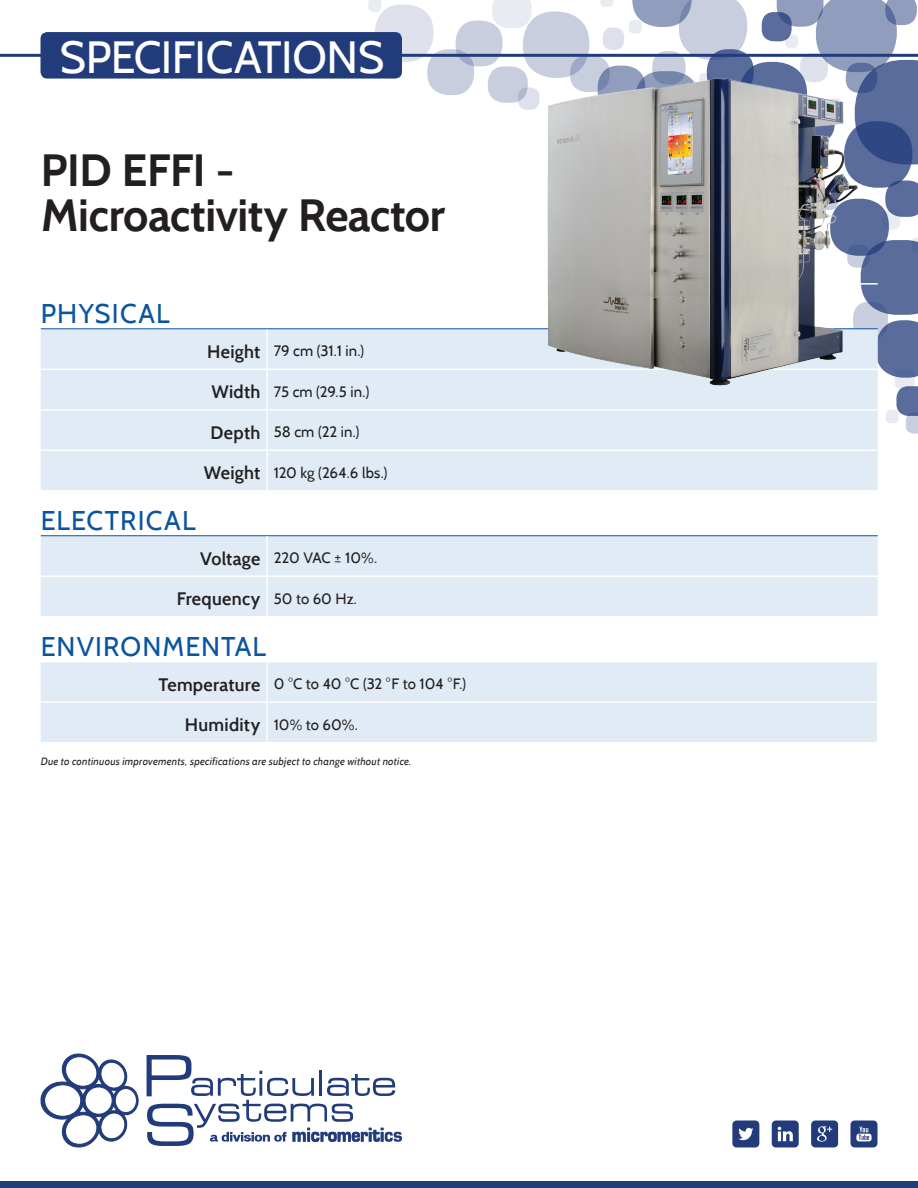
<style>
.page{position:relative;width:918px;height:1188px;background:#fff}
.page>*{position:absolute;margin:0;border:0;box-sizing:border-box;transform-origin:0 0}
.t1{font:700 45px/45px "Cabin";letter-spacing:-.01em;color:#231f20}
.t2{font:45px "Cabin";letter-spacing:-.01em;color:#fff}
.t3{font:27px "Cabin";letter-spacing:.04em;color:#0a54a0}
.Subheader-_left_colu{font:600 18px "Cabin";letter-spacing:.015em;color:#231f20}
.Body_Copy{font:15px "Cabin";letter-spacing:-.005em;color:#231f20}
.t4{font:italic 10.5px "Cabin";letter-spacing:.025em;color:#231f20}
</style>
<div class="page">
<div style="left:830px;top:199px;width:59px;height:57px;background:#596c9c;border-radius:27px"></div>
<div style="left:844px;top:121px;width:68px;height:67px;background:#596c9c;border-radius:32px"></div>
<div style="left:523px;top:11px;width:66px;height:67px;background:#c8cede;border-radius:32px"></div>
<div style="left:456px;top:21px;width:46px;height:45px;background:#c8cede;border-radius:21px"></div>
<svg style="left:427px;top:49px;width:47px;height:46px;fill:#c8cede"></svg>
<div style="left:375px;top:5px;width:58px;height:57px;background:#dee1eb;border-radius:27px"></div>
<div style="left:488px;top:66px;width:40px;height:37px;background:#c8cede;border-radius:17px"></div>
<svg style="left:885px;top:181px;width:33px;height:36px"></svg>
<svg style="left:518px;top:87px;width:21px;height:23px"></svg>
<div style="left:603px;top:28px;width:21px;height:22px;background:#dee1eb;border-radius:9px"></div>
<svg style="left:896px;top:386px;width:22px;height:48px"></svg>
<div style="left:629px;top:20px;width:13px;height:14px;background:#e9ebf2;border-radius:4px"></div>
<svg style="left:368px;top:0;width:13px;height:12px"></svg>
<div style="left:886px;top:410px;width:13px;height:13px;background:#e9ebf2;border-radius:4px"></div>
<svg style="left:632px;top:0;width:115px;height:48px"></svg>
<svg style="left:492px;top:0;width:40px;height:28px"></svg>
<svg style="left:600px;top:0;width:13px;height:7px"></svg>
<svg style="left:877px;top:238px;width:41px;height:139px"></svg>
<svg style="left:882px;top:210px;width:18px;height:20px"></svg>
<div style="left:762px;top:12px;width:30px;height:29px;background:#596c9c;border-radius:12px"></div>
<svg style="left:777px;top:0;width:141px;height:164px"></svg>
<svg style="left:785px;top:35px;width:13px;height:13px"></svg>
<svg style="left:895px;top:369px;width:20px;height:21px"></svg>
<svg style="left:732px;top:1120px;width:27px;height:28px"></svg>
<svg style="left:772px;top:1120px;width:27px;height:28px"></svg>
<svg style="left:811px;top:1120px;width:27px;height:28px"></svg>
<svg style="left:850px;top:1120px;width:28px;height:28px"></svg>
<div style="left:0;top:1181px;width:918px;height:7px;background:#223c7b"></div>
<hr style="left:0;top:54px;width:918px;height:3px;background:#223c7b">
<div style="left:40px;top:32px;width:362px;height:47px;background:#223c7b;border-radius:7px"></div>
<svg style="left:40px;top:1053px;width:99px;height:95px"></svg>
<svg style="left:147px;top:1055px;width:255px;height:91px"></svg>
<svg style="left:41px;top:329px;width:837px;height:413px;fill:#e0ebf5"></svg>
<hr style="left:266px;top:662px;width:2px;height:39px;background:#fff">
<hr style="left:266px;top:703px;width:2px;height:39px;background:#fff">
<hr style="left:41px;top:490px;width:226px;height:2px;background:#fff">
<hr style="left:267px;top:490px;width:611px;height:2px;background:#fff">
<hr style="left:41px;top:535px;width:226px;height:1px;background:#0a54a0">
<hr style="left:267px;top:535px;width:611px;height:1px;background:#0a54a0">
<hr style="left:41px;top:409px;width:226px;height:2px;background:#fff">
<hr style="left:267px;top:409px;width:611px;height:2px;background:#fff">
<hr style="left:41px;top:450px;width:226px;height:1px;background:#fff">
<hr style="left:267px;top:450px;width:611px;height:1px;background:#fff">
<hr style="left:41px;top:575px;width:226px;height:2px;background:#fff">
<hr style="left:267px;top:575px;width:611px;height:2px;background:#fff">
<hr style="left:41px;top:616px;width:226px;height:1px;background:#fff">
<hr style="left:267px;top:616px;width:611px;height:1px;background:#fff">
<hr style="left:267px;top:283px;width:611px;height:2px;background:#fff">
<hr style="left:266px;top:329px;width:2px;height:40px;background:#fff">
<hr style="left:266px;top:370px;width:2px;height:39px;background:#fff">
<hr style="left:266px;top:411px;width:2px;height:39px;background:#fff">
<hr style="left:266px;top:451px;width:2px;height:39px;background:#fff">
<hr style="left:266px;top:536px;width:2px;height:39px;background:#fff">
<hr style="left:266px;top:577px;width:2px;height:39px;background:#fff">
<hr style="left:41px;top:661px;width:226px;height:1px;background:#fff">
<hr style="left:267px;top:661px;width:612px;height:1px;background:#fff">
<hr style="left:877px;top:662px;width:2px;height:39px;background:#fff">
<hr style="left:877px;top:703px;width:2px;height:39px;background:#fff">
<hr style="left:41px;top:701px;width:226px;height:2px;background:#fff">
<hr style="left:267px;top:701px;width:612px;height:2px;background:#fff">
<hr style="left:41px;top:369px;width:226px;height:1px;background:#fff">
<hr style="left:267px;top:369px;width:611px;height:1px;background:#fff">
<hr style="left:41px;top:328px;width:226px;height:1px;background:#0a54a0">
<hr style="left:267px;top:328px;width:611px;height:1px;background:#0a54a0">
<img style="left:521px;top:48px;width:356px;height:352px">
<h1 class="t2" style="left:60px;top:29px;width:326px">SPECIFICATIONS</h1>
<p class="t1" style="left:41px;top:148px;width:406px">PID EFFI -<br>Microactivity Reactor</p>
<p class="t3" style="left:41px;top:297px;width:130px">PHYSICAL</p>
<p class="Subheader-_left_colu" style="left:207px;top:340px;width:55px">Height</p>
<p class="Body_Copy" style="left:274px;top:342px;width:92px">79 cm (31.1 in.)</p>
<p class="Subheader-_left_colu" style="left:211px;top:381px;width:50px">Width</p>
<p class="Body_Copy" style="left:274px;top:382px;width:97px">75 cm (29.5 in.)</p>
<p class="Subheader-_left_colu" style="left:211px;top:421px;width:51px">Depth</p>
<p class="Body_Copy" style="left:274px;top:423px;width:87px">58 cm (22 in.)</p>
<p class="Subheader-_left_colu" style="left:204px;top:462px;width:58px">Weight</p>
<p class="Body_Copy" style="left:274px;top:463px;width:115px">120 kg (264.6 lbs.)</p>
<p class="t3" style="left:41px;top:504px;width:156px">ELECTRICAL</p>
<p class="Subheader-_left_colu" style="left:200px;top:547px;width:62px">Voltage</p>
<p class="Body_Copy" style="left:274px;top:549px;width:105px">220 VAC ± 10%.</p>
<p class="Subheader-_left_colu" style="left:177px;top:588px;width:85px">Frequency</p>
<p class="Body_Copy" style="left:274px;top:589px;width:85px">50 to 60 Hz.</p>
<p class="t3" style="left:41px;top:630px;width:227px">ENVIRONMENTAL</p>
<p class="Subheader-_left_colu" style="left:159px;top:673px;width:103px">Temperature</p>
<p class="Body_Copy" style="left:274px;top:675px;width:194px">0 °C to 40 °C (32 °F to 104 °F.)</p>
<p class="Subheader-_left_colu" style="left:185px;top:714px;width:77px">Humidity</p>
<p class="Body_Copy" style="left:274px;top:715px;width:86px">10% to 60%.</p>
<p class="t4" style="left:41px;top:755px;width:372px">Due to continuous improvements, specifications are subject to change without notice.</p>
</div>
